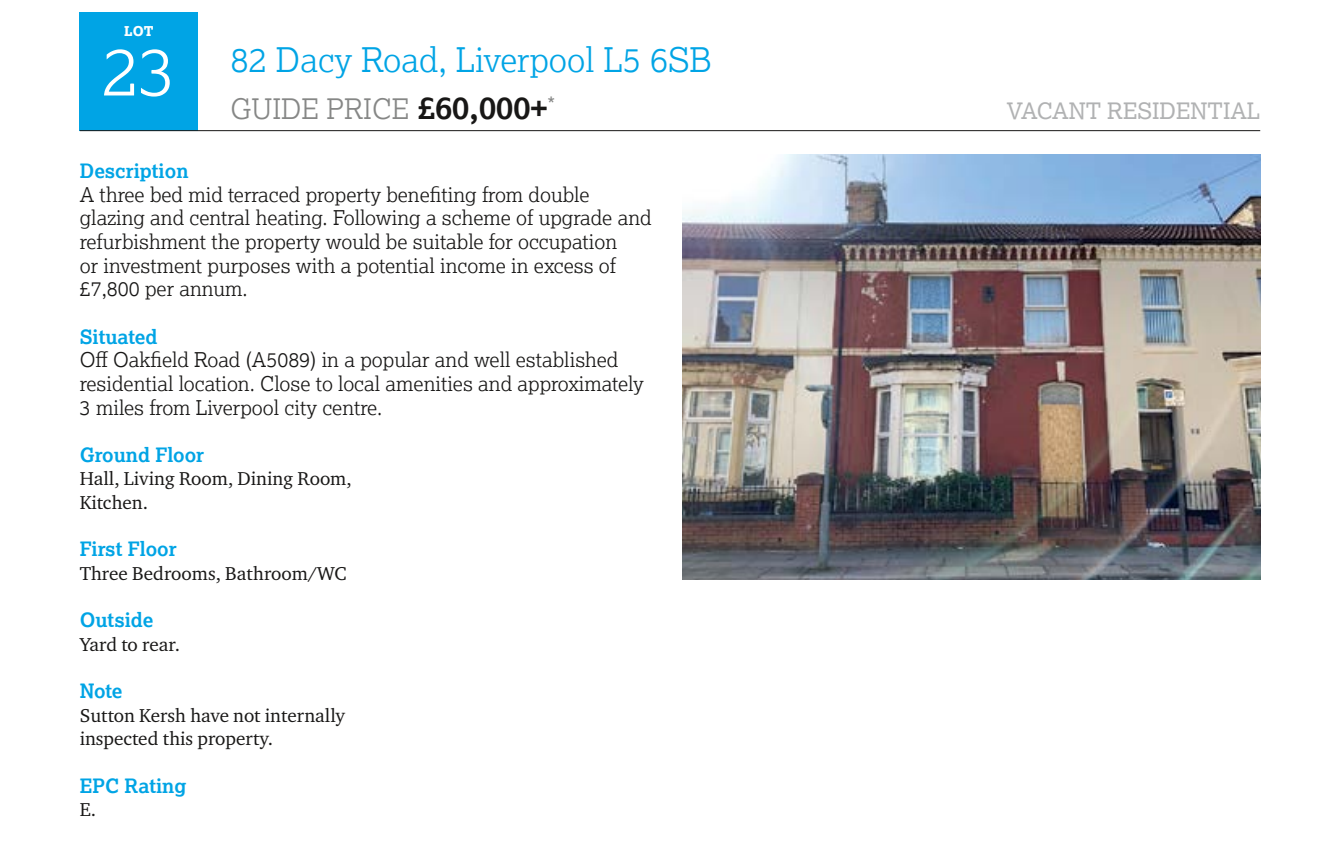
<style>
.page{position:relative;width:1340px;height:855px;background:#fff}
.page>*{position:absolute;margin:0;border:0;box-sizing:border-box;transform-origin:0 0}
.t1{font:300 67.5px "Lexia";color:#fff}
.t2{font:300 33.75px "Lexia";color:#00a4e5}
.t3{font:300 28.12px "Lexia";color:#868786}
.t4{font:22.5px "Lexia";color:#b1b2b3}
.t5{font:300 20.25px/23.6px "Lexia";color:#181716}
.t6{font:20.25px "Lexia";color:#868786}
.t7{font:700 19.8px "Lexia";color:#00a4e5}
.t8{font:19.12px/23.6px "Charter ITC Pro";color:#181716}
.t9{font:800 13.5px "Lexia";color:#fff}
.s1{font-weight:700;font-size:31.5px;color:#181716}
</style>
<div class="page">
<div style="left:80px;top:13px;width:118px;height:118px;background:#00a4e5"></div>
<hr style="left:80px;top:130px;width:1180px;height:1px;background:#181716">
<img style="left:682px;top:155px;width:578px;height:425px">
<p class="t9" style="left:124px;top:23px;width:31px">LOT</p>
<h1 class="t1" style="left:102px;top:28px;width:75px">23</h1>
<h2 class="t2" style="left:230px;top:38px;width:483px">82 Dacy Road, Liverpool L5 6SB</h2>
<h3 class="t3" style="left:230px;top:91px;width:318px">GUIDE PRICE <span class="s1">£60,000+</span></h3>
<p class="t4" style="left:1006px;top:97px;width:255px">VACANT RESIDENTIAL</p>
<p class="t6" style="left:547px;top:92px;width:9px">*</p>
<p class="t7" style="left:80px;top:158px;width:110px">Description</p>
<p class="t5" style="left:80px;top:182px;width:573px">A three bed mid terraced property benefiting from double glazing and central heating. Following a scheme of upgrade and refurbishment the property would be suitable for occupation<br>or investment purposes with a potential income in excess of £7,800 per annum.</p>
<p class="t7" style="left:80px;top:324px;width:79px">Situated</p>
<p class="t5" style="left:80px;top:347px;width:565px">Off Oakfield Road (A5089) in a popular and well established residential location. Close to local amenities and approximately<br>3 miles from Liverpool city centre.</p>
<p class="t7" style="left:80px;top:442px;width:126px">Ground Floor</p>
<p class="t8" style="left:80px;top:467px;width:273px">Hall, Living Room, Dining Room,<br>Kitchen.</p>
<p class="t7" style="left:80px;top:536px;width:98px">First Floor</p>
<p class="t8" style="left:80px;top:561px;width:268px">Three Bedrooms, Bathroom/WC</p>
<p class="t7" style="left:80px;top:607px;width:75px">Outside</p>
<p class="t8" style="left:80px;top:632px;width:102px">Yard to rear.</p>
<p class="t7" style="left:80px;top:678px;width:44px">Note</p>
<p class="t8" style="left:80px;top:703px;width:267px">Sutton Kersh have not internally inspected this property.</p>
<p class="t7" style="left:80px;top:773px;width:108px">EPC Rating</p>
<p class="t8" style="left:80px;top:797px;width:18px">E.</p>
</div>
